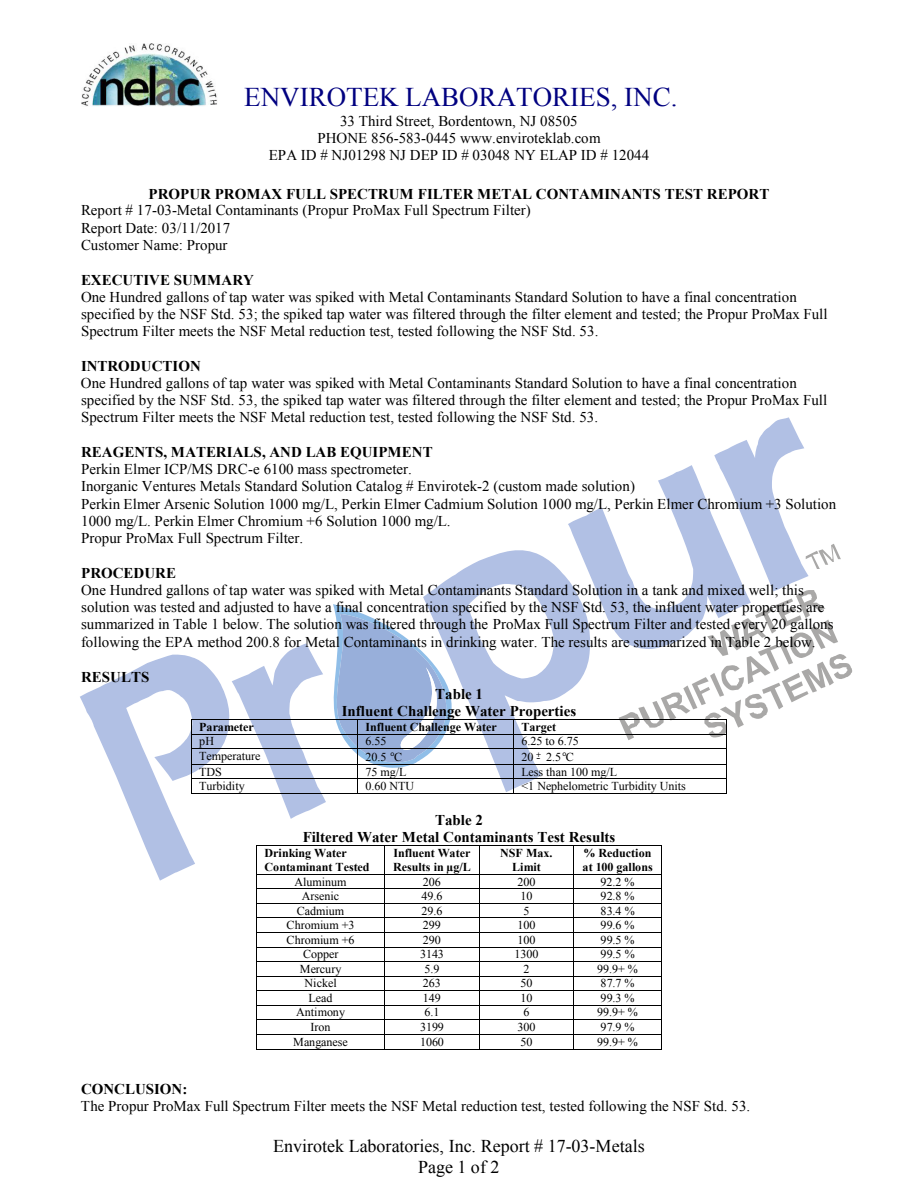
<style>
.page{position:relative;width:918px;height:1188px;background:#fff}
.page>*{position:absolute;margin:0;border:0;box-sizing:border-box;transform-origin:0 0}
.t1{font:27px "Times New Roman";color:#000080}
.t2{font:18px/20.7px "Times New Roman";color:#000;text-align:center}
.t3{font:15px/17.2px "Times New Roman";color:#000}
.t4{font:700 15px/17.2px "Times New Roman";color:#000;text-align:center}
.t5{font:12.6px "Myriad Pro";color:#000}
.t6{font:12px "Times New Roman";letter-spacing:.005em;color:#000}
.t7{font:700 12px/13.8px "Times New Roman";color:#000}
.t8{font:8.4px "Myriad Pro";color:#000}
.t9{font:7.2px "Myriad Pro";color:#000}
</style>
<div class="page">
<img style="left:81px;top:43px;width:136px;height:63px">
<svg style="left:80px;top:417px;width:772px;height:633px"></svg>
<h1 class="t1" style="left:244px;top:78px;width:435px">ENVIROTEK LABORATORIES, INC.</h1>
<p class="t3" style="left:269px;top:112px;width:382px;text-align:center">33 Third Street, Bordentown, NJ 08505<br>PHONE 856-583-0445 www.enviroteklab.com<br>EPA ID # NJ01298 NJ DEP ID # 03048 NY ELAP ID # 12044</p>
<p class="t4" style="left:149px;top:185px;width:622px">PROPUR PROMAX FULL SPECTRUM FILTER METAL CONTAMINANTS TEST REPORT</p>
<p class="t3" style="left:81px;top:202px;width:451px">Report # 17-03-Metal Contaminants (Propur ProMax Full Spectrum Filter)<br>Report Date: 03/11/2017<br>Customer Name: Propur</p>
<p class="t4" style="left:81px;top:271px;width:174px">EXECUTIVE SUMMARY</p>
<p class="t3" style="left:81px;top:288px;width:748px">One Hundred gallons of tap water was spiked with Metal Contaminants Standard Solution to have a final concentration specified by the NSF Std. 53; the spiked tap water was filtered through the filter element and tested; the Propur ProMax Full<br>Spectrum Filter meets the NSF Metal reduction test, tested following the NSF Std. 53.</p>
<p class="t4" style="left:81px;top:357px;width:121px">INTRODUCTION</p>
<p class="t3" style="left:81px;top:374px;width:748px">One Hundred gallons of tap water was spiked with Metal Contaminants Standard Solution to have a final concentration specified by the NSF Std. 53, the spiked tap water was filtered through the filter element and tested; the Propur ProMax Full<br>Spectrum Filter meets the NSF Metal reduction test, tested following the NSF Std. 53.</p>
<p class="t4" style="left:81px;top:443px;width:353px">REAGENTS, MATERIALS, AND LAB EQUIPMENT</p>
<p class="t3" style="left:81px;top:460px;width:757px">Perkin Elmer ICP/MS DRC-e 6100 mass spectrometer.<br>Inorganic Ventures Metals Standard Solution Catalog # Envirotek-2 (custom made solution)<br>Perkin Elmer Arsenic Solution 1000 mg/L, Perkin Elmer Cadmium Solution 1000 mg/L, Perkin Elmer Chromium +3 Solution 1000 mg/L. Perkin Elmer Chromium +6 Solution 1000 mg/L.<br>Propur ProMax Full Spectrum Filter.</p>
<p class="t4" style="left:81px;top:564px;width:96px">PROCEDURE</p>
<p class="t3" style="left:81px;top:581px;width:754px">One Hundred gallons of tap water was spiked with Metal Contaminants Standard Solution in a tank and mixed well; this solution was tested and adjusted to have a final concentration specified by the NSF Std. 53, the influent water properties are summarized in Table 1 below. The solution was filtered through the ProMax Full Spectrum Filter and tested every 20 gallons following the EPA method 200.8 for Metal Contaminants in drinking water. The results are summarized in Table 2 below.</p>
<p class="t4" style="left:81px;top:668px;width:70px">RESULTS</p>
<p class="t4" style="left:342px;top:685px;width:236px">Table 1<br>Influent Challenge Water Properties</p>
<p class="t7" style="left:199px;top:720px;width:56px">Parameter</p>
<p class="t7" style="left:365px;top:720px;width:133px">Influent Challenge Water</p>
<p class="t7" style="left:521px;top:720px;width:36px">Target</p>
<p class="t6" style="left:199px;top:733px;width:16px">pH</p>
<p class="t6" style="left:365px;top:733px;width:23px">6.55</p>
<p class="t6" style="left:521px;top:733px;width:59px">6.25 to 6.75</p>
<p class="t6" style="left:199px;top:748px;width:63px">Temperature</p>
<p class="t6" style="left:365px;top:749px;width:38px">20.5 C</p>
<p class="t6" style="left:521px;top:749px;width:54px">20 2.5 C</p>
<p class="t6" style="left:199px;top:763px;width:24px">TDS</p>
<p class="t6" style="left:365px;top:763px;width:43px">75 mg/L</p>
<p class="t6" style="left:521px;top:763px;width:97px">Less than 100 mg/L</p>
<p class="t6" style="left:199px;top:778px;width:47px">Turbidity</p>
<p class="t6" style="left:365px;top:778px;width:50px">0.60 NTU</p>
<p class="t6" style="left:521px;top:778px;width:166px">&lt;1 Nephelometric Turbidity Units</p>
<p class="t4" style="left:303px;top:811px;width:314px">Table 2<br>Filtered Water Metal Contaminants Test Results</p>
<p class="t7" style="left:265px;top:846px;width:107px">Drinking Water<br>Contaminant Tested</p>
<p class="t7" style="left:393px;top:846px;width:79px">Influent Water<br>Results in µg/L</p>
<p class="t7" style="left:500px;top:846px;width:54px;text-align:center">NSF Max.<br>Limit</p>
<p class="t7" style="left:583px;top:846px;width:72px">% Reduction at 100 gallons</p>
<p class="t6" style="left:295px;top:873px;width:54px">Aluminum</p>
<p class="t6" style="left:423px;top:873px;width:20px">206</p>
<p class="t6" style="left:517px;top:873px;width:20px">200</p>
<p class="t6" style="left:600px;top:873px;width:36px">92.2 %</p>
<p class="t6" style="left:302px;top:888px;width:39px">Arsenic</p>
<p class="t6" style="left:421px;top:888px;width:23px">49.6</p>
<p class="t6" style="left:520px;top:888px;width:14px">10</p>
<p class="t6" style="left:601px;top:888px;width:36px">92.8 %</p>
<p class="t6" style="left:297px;top:902px;width:49px">Cadmium</p>
<p class="t6" style="left:421px;top:902px;width:23px">29.6</p>
<p class="t6" style="left:524px;top:902px;width:8px">5</p>
<p class="t6" style="left:601px;top:902px;width:36px">83.4 %</p>
<p class="t6" style="left:287px;top:917px;width:69px">Chromium +3</p>
<p class="t6" style="left:423px;top:917px;width:20px">299</p>
<p class="t6" style="left:517px;top:917px;width:20px">100</p>
<p class="t6" style="left:601px;top:917px;width:36px">99.6 %</p>
<p class="t6" style="left:287px;top:932px;width:69px">Chromium +6</p>
<p class="t6" style="left:423px;top:932px;width:20px">290</p>
<p class="t6" style="left:517px;top:932px;width:20px">100</p>
<p class="t6" style="left:601px;top:932px;width:36px">99.5 %</p>
<p class="t6" style="left:303px;top:946px;width:37px">Copper</p>
<p class="t6" style="left:420px;top:946px;width:26px">3143</p>
<p class="t6" style="left:515px;top:946px;width:26px">1300</p>
<p class="t6" style="left:601px;top:946px;width:36px">99.5 %</p>
<p class="t6" style="left:300px;top:961px;width:43px">Mercury</p>
<p class="t6" style="left:425px;top:961px;width:17px">5.9</p>
<p class="t6" style="left:524px;top:961px;width:8px">2</p>
<p class="t6" style="left:597px;top:961px;width:42px">99.9+ %</p>
<p class="t6" style="left:305px;top:975px;width:34px">Nickel</p>
<p class="t6" style="left:423px;top:975px;width:20px">263</p>
<p class="t6" style="left:520px;top:975px;width:14px">50</p>
<p class="t6" style="left:601px;top:975px;width:36px">87.7 %</p>
<p class="t6" style="left:309px;top:990px;width:25px">Lead</p>
<p class="t6" style="left:423px;top:990px;width:20px">149</p>
<p class="t6" style="left:520px;top:990px;width:14px">10</p>
<p class="t6" style="left:601px;top:990px;width:36px">99.3 %</p>
<p class="t6" style="left:296px;top:1004px;width:50px">Antimony</p>
<p class="t6" style="left:425px;top:1004px;width:17px">6.1</p>
<p class="t6" style="left:524px;top:1004px;width:8px">6</p>
<p class="t6" style="left:597px;top:1004px;width:42px">99.9+ %</p>
<p class="t6" style="left:311px;top:1019px;width:21px">Iron</p>
<p class="t6" style="left:420px;top:1019px;width:26px">3199</p>
<p class="t6" style="left:517px;top:1019px;width:20px">300</p>
<p class="t6" style="left:601px;top:1019px;width:36px">97.9 %</p>
<p class="t6" style="left:293px;top:1033px;width:56px">Manganese</p>
<p class="t6" style="left:420px;top:1033px;width:26px">1060</p>
<p class="t6" style="left:520px;top:1033px;width:14px">50</p>
<p class="t6" style="left:597px;top:1033px;width:42px">99.9+ %</p>
<p class="t4" style="left:81px;top:1080px;width:108px">CONCLUSION:</p>
<p class="t3" style="left:81px;top:1097px;width:671px">The Propur ProMax Full Spectrum Filter meets the NSF Metal reduction test, tested following the NSF Std. 53.</p>
<p class="t9" style="left:391px;top:749px;width:5px">o</p>
<p class="t8" style="left:536px;top:749px;width:7px">+</p>
<p class="t9" style="left:563px;top:749px;width:5px">o</p>
<p class="t5" style="left:537px;top:750px;width:5px">-</p>
<p class="t2" style="left:273px;top:1135px;width:373px">Envirotek Laboratories, Inc. Report # 17-03-Metals<br>Page 1 of 2</p>
</div>
